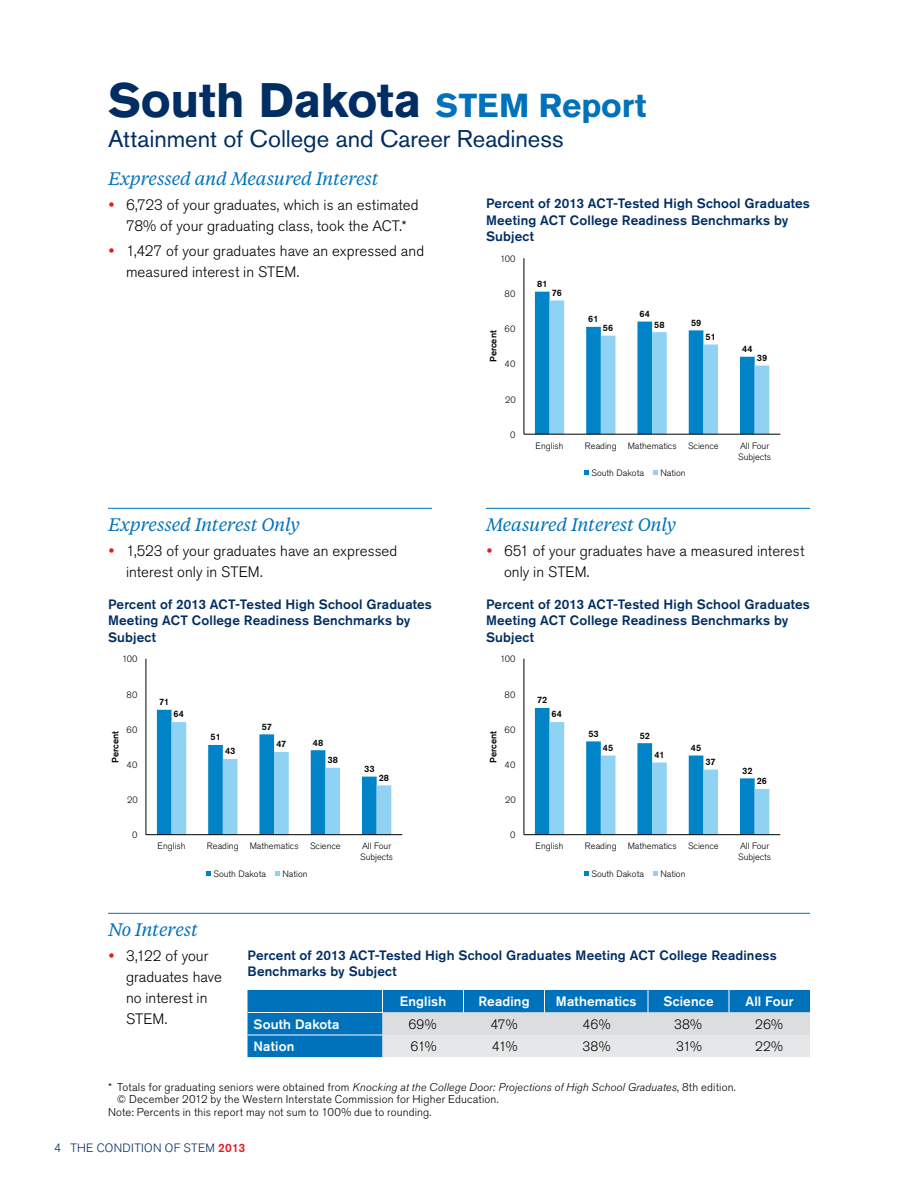
<style>
.page{position:relative;width:918px;height:1188px;background:#fff}
.page>*{position:absolute;margin:0;border:0;box-sizing:border-box;transform-origin:0 0}
.t1{font:700 48px "Akzidenz Grotesk Std";letter-spacing:-.005em;color:#002d62}
.t2{font:24px "Akzidenz Grotesk Std";color:#002d62}
.t3{font:italic 18px "Tiempos Text";letter-spacing:-.01em;color:#0072bc}
.t4{font:300 15px/21px "Akzidenz Grotesk Std";letter-spacing:.005em;color:#000}
.t5{font:500 13.5px/16.5px "Akzidenz Grotesk Std";letter-spacing:.01em;color:#002d62}
.t6{font:500 13.5px "Akzidenz Grotesk Std";letter-spacing:.01em;color:#fff}
.t7{font:300 13.5px "Akzidenz Grotesk Std";letter-spacing:.005em;color:#000}
.t8{font:300 12px "Akzidenz Grotesk Std";letter-spacing:.03em;color:#002d62}
.t9{font:300 11.25px/12px "Akzidenz Grotesk Std";letter-spacing:.015em;color:#000}
.t10{font:300 9.15px/10.6px "Akzidenz Grotesk Std";color:#000001}
.t11{font:500 9.15px "Akzidenz Grotesk Std";color:#000001}
.s1{font-size:33px;color:#0072bc}
.s2{color:#e31b23}
.s3{font-style:italic}
.s4{font-weight:500;color:#e31b23}
</style>
<div class="page">
<svg style="left:535px;top:292px;width:234px;height:142px"></svg>
<hr style="left:524px;top:258px;width:1px;height:176px;background:#000001">
<hr style="left:524px;top:434px;width:256px;height:1px;background:#000001">
<svg style="left:584px;top:470px;width:5px;height:5px"></svg>
<svg style="left:653px;top:470px;width:5px;height:5px"></svg>
<svg style="left:535px;top:708px;width:234px;height:126px"></svg>
<hr style="left:524px;top:659px;width:1px;height:176px;background:#000001">
<hr style="left:524px;top:834px;width:256px;height:1px;background:#000001">
<svg style="left:584px;top:871px;width:5px;height:4px"></svg>
<svg style="left:653px;top:871px;width:5px;height:4px"></svg>
<hr style="left:108px;top:508px;width:324px;height:1px;background:#0072bc">
<hr style="left:108px;top:913px;width:702px;height:1px;background:#0072bc">
<svg style="left:157px;top:710px;width:234px;height:124px"></svg>
<hr style="left:146px;top:659px;width:1px;height:176px;background:#000001">
<hr style="left:146px;top:834px;width:256px;height:1px;background:#000001">
<svg style="left:206px;top:871px;width:5px;height:4px"></svg>
<svg style="left:275px;top:871px;width:5px;height:4px"></svg>
<hr style="left:486px;top:508px;width:324px;height:1px;background:#0072bc">
<svg style="left:248px;top:990px;width:562px;height:67px;background:#74acd0"></svg>
<h1 class="t1" style="left:108px;top:73px;width:540px">South Dakota <span class="s1">STEM Report</span></h1>
<h2 class="t2" style="left:108px;top:124px;width:457px">Attainment of College and Career Readiness</h2>
<h3 class="t3" style="left:108px;top:166px;width:272px">Expressed and Measured Interest</h3>
<p class="t4" style="left:108px;top:194px;width:312px;text-align:center"><span class="s2">•</span> 6,723 of your graduates, which is an estimated<br>78% of your graduating class, took the ACT.*</p>
<p class="t4" style="left:126px;top:241px;width:300px;text-indent:-18px"><span class="s2">•</span> 1,427 of your graduates have an expressed and measured interest in STEM.</p>
<p class="t5" style="left:486px;top:195px;width:326px">Percent of 2013 ACT-Tested High School Graduates<br>Meeting ACT College Readiness Benchmarks by<br>Subject</p>
<p class="t11" style="left:537px;top:278px;width:12px">81</p>
<p class="t11" style="left:588px;top:313px;width:12px">61</p>
<p class="t10" style="left:500px;top:254px;width:17px">100</p>
<p class="t11" style="left:552px;top:287px;width:12px">76</p>
<p class="t10" style="left:505px;top:289px;width:12px">80</p>
<p class="t11" style="left:640px;top:308px;width:12px">64</p>
<p class="t11" style="left:691px;top:317px;width:12px">59</p>
<p class="t11" style="left:654px;top:319px;width:12px">58</p>
<p class="t11" style="left:603px;top:322px;width:12px">56</p>
<p class="t10" style="left:505px;top:324px;width:12px">60</p>
<p class="t11" style="left:488px;top:362px;width:33px;rotate:-90deg">Percent</p>
<p class="t11" style="left:706px;top:331px;width:12px">51</p>
<p class="t11" style="left:742px;top:343px;width:12px">44</p>
<p class="t11" style="left:757px;top:352px;width:12px">39</p>
<p class="t10" style="left:505px;top:359px;width:12px">40</p>
<p class="t10" style="left:505px;top:394px;width:12px">20</p>
<p class="t10" style="left:510px;top:430px;width:7px">0</p>
<p class="t10" style="left:536px;top:441px;width:30px">English</p>
<p class="t10" style="left:585px;top:441px;width:93px">Reading Mathematics</p>
<p class="t10" style="left:688px;top:441px;width:32px">Science</p>
<p class="t10" style="left:738px;top:441px;width:35px">All Four<br>Subjects</p>
<p class="t10" style="left:591px;top:468px;width:54px">South Dakota</p>
<p class="t10" style="left:660px;top:468px;width:27px">Nation</p>
<h3 class="t3" style="left:108px;top:513px;width:193px">Expressed Interest Only</h3>
<h3 class="t3" style="left:486px;top:513px;width:192px">Measured Interest Only</h3>
<p class="t4" style="left:126px;top:541px;width:273px;text-indent:-18px"><span class="s2">•</span> 1,523 of your graduates have an expressed interest only in STEM.</p>
<p class="t4" style="left:504px;top:541px;width:302px;text-indent:-18px"><span class="s2">•</span> 651 of your graduates have a measured interest only in STEM.</p>
<p class="t5" style="left:108px;top:595px;width:326px">Percent of 2013 ACT-Tested High School Graduates<br>Meeting ACT College Readiness Benchmarks by<br>Subject</p>
<p class="t5" style="left:486px;top:595px;width:326px">Percent of 2013 ACT-Tested High School Graduates<br>Meeting ACT College Readiness Benchmarks by<br>Subject</p>
<p class="t10" style="left:122px;top:654px;width:17px">100</p>
<p class="t10" style="left:500px;top:654px;width:17px">100</p>
<p class="t10" style="left:127px;top:689px;width:12px">80</p>
<p class="t11" style="left:159px;top:696px;width:12px">71</p>
<p class="t10" style="left:505px;top:689px;width:12px">80</p>
<p class="t11" style="left:537px;top:695px;width:12px">72</p>
<p class="t11" style="left:174px;top:709px;width:12px">64</p>
<p class="t11" style="left:552px;top:709px;width:12px">64</p>
<p class="t11" style="left:110px;top:763px;width:33px;rotate:-90deg">Percent</p>
<p class="t10" style="left:127px;top:724px;width:12px">60</p>
<p class="t10" style="left:127px;top:760px;width:12px">40</p>
<p class="t11" style="left:210px;top:732px;width:12px">51</p>
<p class="t11" style="left:225px;top:746px;width:12px">43</p>
<p class="t11" style="left:262px;top:721px;width:12px">57</p>
<p class="t11" style="left:276px;top:739px;width:11px">47</p>
<p class="t11" style="left:313px;top:737px;width:12px">48</p>
<p class="t11" style="left:328px;top:754px;width:12px">38</p>
<p class="t11" style="left:364px;top:763px;width:12px">33</p>
<p class="t11" style="left:379px;top:772px;width:12px">28</p>
<p class="t11" style="left:488px;top:763px;width:33px;rotate:-90deg">Percent</p>
<p class="t10" style="left:505px;top:724px;width:12px">60</p>
<p class="t10" style="left:505px;top:760px;width:12px">40</p>
<p class="t11" style="left:588px;top:728px;width:12px">53</p>
<p class="t11" style="left:640px;top:730px;width:12px">52</p>
<p class="t11" style="left:603px;top:742px;width:12px">45</p>
<p class="t11" style="left:654px;top:749px;width:12px">41</p>
<p class="t11" style="left:691px;top:742px;width:12px">45</p>
<p class="t11" style="left:706px;top:756px;width:12px">37</p>
<p class="t11" style="left:742px;top:765px;width:12px">32</p>
<p class="t11" style="left:757px;top:775px;width:12px">26</p>
<p class="t10" style="left:127px;top:795px;width:12px">20</p>
<p class="t10" style="left:505px;top:795px;width:12px">20</p>
<p class="t10" style="left:132px;top:830px;width:7px">0</p>
<p class="t10" style="left:510px;top:830px;width:7px">0</p>
<p class="t10" style="left:158px;top:841px;width:30px">English</p>
<p class="t10" style="left:207px;top:841px;width:93px">Reading Mathematics</p>
<p class="t10" style="left:310px;top:841px;width:32px">Science</p>
<p class="t10" style="left:360px;top:841px;width:35px">All Four<br>Subjects</p>
<p class="t10" style="left:536px;top:841px;width:30px">English</p>
<p class="t10" style="left:585px;top:841px;width:93px">Reading Mathematics</p>
<p class="t10" style="left:688px;top:841px;width:32px">Science</p>
<p class="t10" style="left:738px;top:841px;width:35px">All Four<br>Subjects</p>
<p class="t10" style="left:213px;top:869px;width:54px">South Dakota</p>
<p class="t10" style="left:282px;top:869px;width:27px">Nation</p>
<p class="t10" style="left:591px;top:869px;width:54px">South Dakota</p>
<p class="t10" style="left:660px;top:869px;width:27px">Nation</p>
<h3 class="t3" style="left:108px;top:918px;width:92px">No Interest</h3>
<p class="t4" style="left:126px;top:946px;width:97px;text-indent:-18px"><span class="s2">•</span> 3,122 of your graduates have no interest in<br>STEM.</p>
<p class="t5" style="left:248px;top:946px;width:531px">Percent of 2013 ACT-Tested High School Graduates Meeting ACT College Readiness<br>Benchmarks by Subject</p>
<p class="t6" style="left:400px;top:993px;width:48px">English</p>
<p class="t6" style="left:478px;top:993px;width:53px">Reading</p>
<p class="t6" style="left:556px;top:993px;width:82px">Mathematics</p>
<p class="t6" style="left:663px;top:993px;width:52px">Science</p>
<p class="t6" style="left:745px;top:993px;width:50px">All Four</p>
<p class="t6" style="left:254px;top:1016px;width:87px">South Dakota</p>
<p class="t7" style="left:408px;top:1017px;width:30px">69%</p>
<p class="t7" style="left:491px;top:1017px;width:29px">47%</p>
<p class="t7" style="left:583px;top:1017px;width:30px">46%</p>
<p class="t7" style="left:674px;top:1017px;width:29px">38%</p>
<p class="t7" style="left:755px;top:1017px;width:29px">26%</p>
<p class="t6" style="left:254px;top:1038px;width:42px">Nation</p>
<p class="t7" style="left:410px;top:1039px;width:28px">61%</p>
<p class="t7" style="left:492px;top:1039px;width:27px">41%</p>
<p class="t7" style="left:583px;top:1039px;width:29px">38%</p>
<p class="t7" style="left:676px;top:1039px;width:28px">31%</p>
<p class="t7" style="left:755px;top:1039px;width:29px">22%</p>
<p class="t9" style="left:117px;top:1081px;width:620px;text-indent:-9px">* Totals for graduating seniors were obtained from <span class="s3">Knocking at the College Door: Projections of High School Graduates</span>, 8th edition. © December 2012 by the Western I nterstate Commission for H igher Education.</p>
<p class="t9" style="left:108px;top:1106px;width:325px">Note: Percents in this report may not sum to 100% due to rounding.</p>
<p class="t8" style="left:54px;top:1141px;width:193px">4 The Condition of STEM <span class="s4">2013</span></p>
</div>
